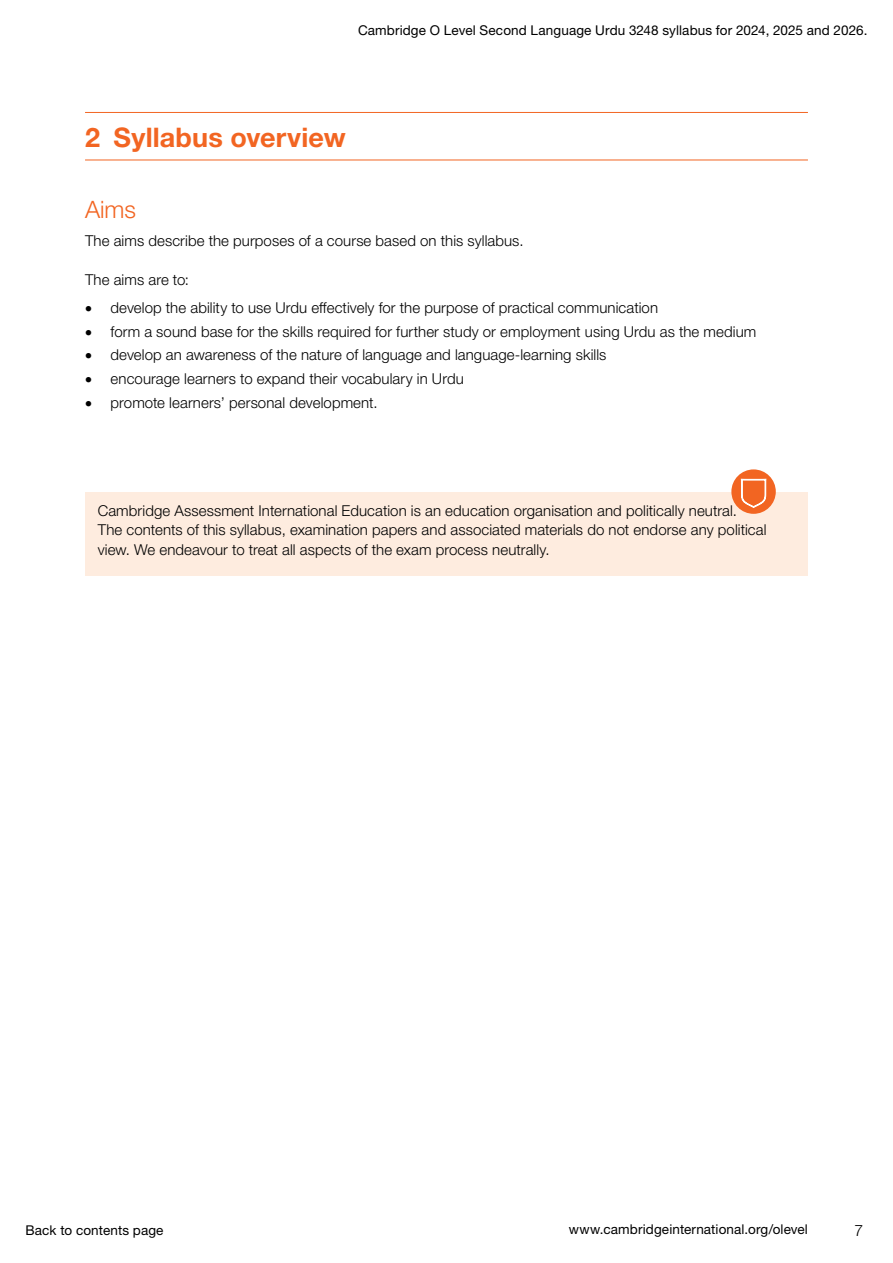
<style>
.page{position:relative;width:893px;height:1263px;background:#fff}
.page>*{position:absolute;margin:0;border:0;box-sizing:border-box;transform-origin:0 0}
.t1{font:700 27px "Helvetica Neue LTW1 G";letter-spacing:.005em;color:#f26522}
.t2{font:300 24px "Helvetica Neue LTW1 G";color:#f26522}
.t3{font:300 15.75px "Helvetica Neue LTW1 G";color:#000}
.t4{font:300 15px/19.5px "Helvetica Neue LTW1 G";letter-spacing:.005em;color:#000}
.t5{font:13.5px "Helvetica Neue LTW1 G";letter-spacing:.01em;color:#000}
</style>
<div class="page">
<hr style="left:85px;top:112px;width:723px;height:1px;background:#f26522">
<hr style="left:85px;top:160px;width:723px;height:1px;background:#f26522">
<div style="left:85px;top:492px;width:723px;height:84px;background:#feecdf"></div>
<svg style="left:731px;top:469px;width:45px;height:45px"></svg>
<svg style="left:741px;top:479px;width:25px;height:29px"></svg>
<p class="t5" style="left:358px;top:22px;width:511px">Cambridge O Level Second Language Urdu 3248 syllabus for 2024, 2025 and 2026.</p>
<h1 class="t1" style="left:85px;top:121px;width:262px">2 Syllabus overview</h1>
<h2 class="t2" style="left:85px;top:195px;width:52px">Aims</h2>
<p class="t4" style="left:85px;top:231px;width:440px">The aims describe the purposes of a course based on this syllabus.</p>
<p class="t4" style="left:85px;top:270px;width:106px">The aims are to:</p>
<p class="t4" style="left:85px;top:298px;width:574px">• develop the ability to use Urdu effectively for the purpose of practical communication</p>
<p class="t4" style="left:85px;top:321px;width:673px">• form a sound base for the skills required for further study or employment using Urdu as the medium</p>
<p class="t4" style="left:85px;top:345px;width:523px">• develop an awareness of the nature of language and language-learning skills</p>
<p class="t4" style="left:85px;top:369px;width:380px">• encourage learners to expand their vocabulary in Urdu</p>
<p class="t4" style="left:85px;top:393px;width:294px">• promote learners’ personal development.</p>
<p class="t4" style="left:98px;top:500px;width:670px">Cambridge Assessment International Education is an education organisation and politically neutral.<br>The contents of this syllabus, examination papers and associated materials do not endorse any political view. We endeavour to treat all aspects of the exam process neutrally.</p>
<p class="t5" style="left:26px;top:1222px;width:140px">Back to contents page</p>
<p class="t5" style="left:569px;top:1221px;width:241px">www.cambridgeinternational.org/olevel</p>
<p class="t3" style="left:854px;top:1221px;width:10px">7</p>
</div>
